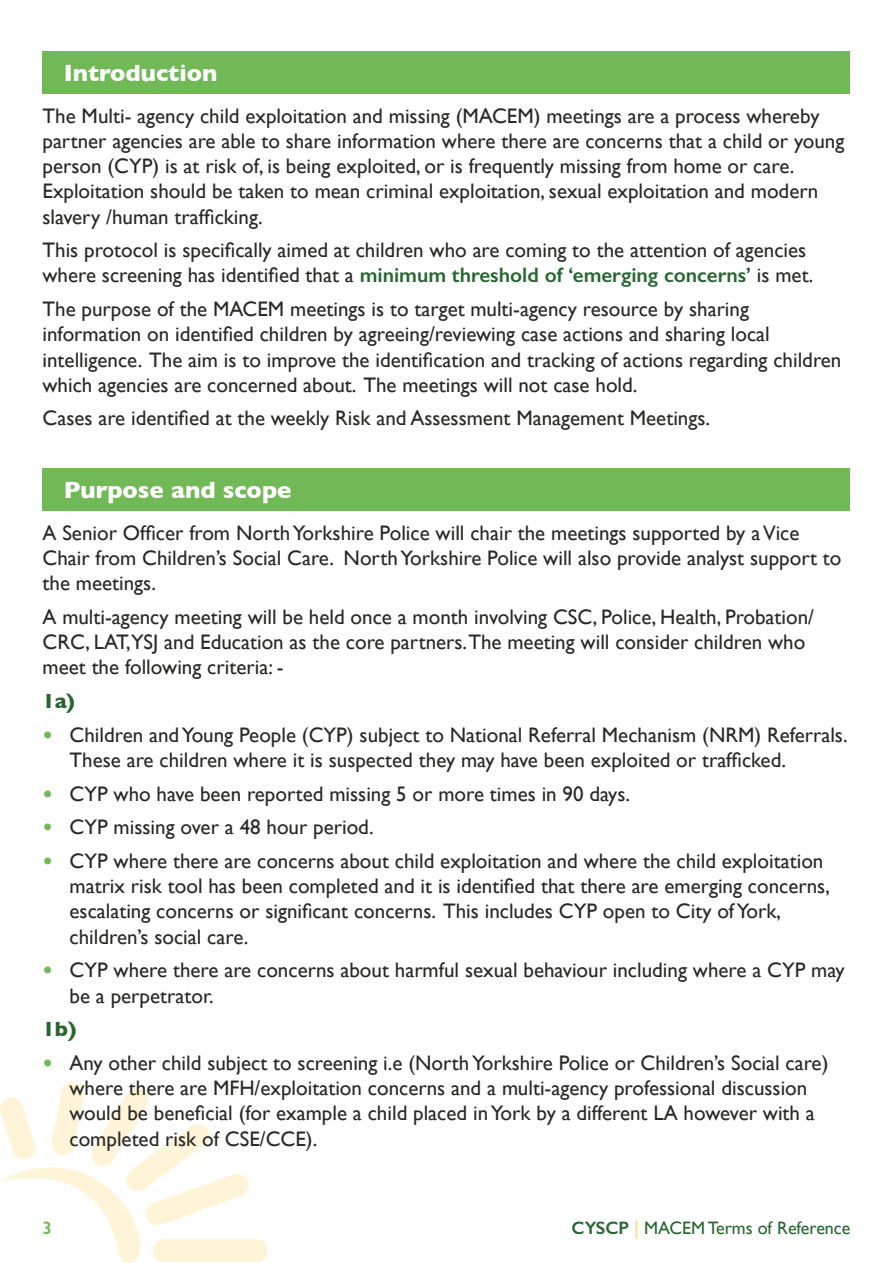
<style>
.page{position:relative;width:893px;height:1263px;background:#fff}
.page>*{position:absolute;margin:0;border:0;box-sizing:border-box;transform-origin:0 0}
.t1{font:700 24px "Gill Sans";color:#fff}
.Body{font:21px/25.2px "Gill Sans";color:#282827}
.Body-2{font:700 21px "Gill Sans";color:#266730}
.t2{font:18px "Gill Sans";color:#266730}
.t3{font:600 18px "Gill Sans";color:#71b857}
.s1{font-weight:600;color:#266730}
.s2{font-weight:700;color:#71b857}
.s3{font-weight:600}
.s4{font-weight:600;color:#ffdb7a}
</style>
<div class="page">
<svg style="left:0;top:1082px;width:268px;height:181px"></svg>
<div style="left:43px;top:51px;width:807px;height:43px;background:#71b857"></div>
<div style="left:43px;top:468px;width:807px;height:42px;background:#71b857"></div>
<h2 class="t1" style="left:64px;top:53px;width:155px">Introduction</h2>
<p class="Body" style="left:43px;top:103px;width:803px">The Multi- agency child exploitation and missing (MACEM) meetings are a process whereby partner agencies are able to share information where there are concerns that a child or young person (CYP) is at risk of, is being exploited, or is frequently missing from home or care.<br>Exploitation should be taken to mean criminal exploitation, sexual exploitation and modern slavery /human trafficking.</p>
<p class="Body" style="left:43px;top:237px;width:772px">This protocol is specifically aimed at children who are coming to the attention of agencies where screening has identified that a <span class="s1">minimum threshold of ‘emerging concerns’</span> is met.</p>
<p class="Body" style="left:43px;top:296px;width:800px">The purpose of the MACEM meetings is to target multi-agency resource by sharing information on identified children by agreeing/reviewing case actions and sharing local intelligence. The aim is to improve the identification and tracking of actions regarding children which agencies are concerned about. The meetings will not case hold.</p>
<p class="Body" style="left:43px;top:406px;width:669px">Cases are identified at the weekly Risk and Assessment Management Meetings.</p>
<h2 class="t1" style="left:64px;top:470px;width:229px">Purpose and scope</h2>
<p class="Body" style="left:43px;top:520px;width:800px">A Senior Officer from North Yorkshire Police will chair the meetings supported by a Vice<br>Chair from Children’s Social Care. North Yorkshire Police will also provide analyst support to the meetings.</p>
<p class="Body" style="left:43px;top:604px;width:773px">A multi-agency meeting will be held once a month involving CSC, Police, Health, Probation/<br>CRC, LAT,YSJ and Education as the core partners.The meeting will consider children who meet the following criteria: -</p>
<p class="Body-2" style="left:43px;top:684px;width:34px">1a)</p>
<p class="Body" style="left:70px;top:722px;width:780px;text-indent:-27px"><span class="s2">•</span> Children and Young People (CYP) subject to National Referral Mechanism (NRM) Referrals.<br>These are children where it is suspected they may have been exploited or trafficked.</p>
<p class="Body" style="left:43px;top:781px;width:589px"><span class="s2">•</span> CYP who have been reported missing 5 or more times in 90 days.</p>
<p class="Body" style="left:43px;top:814px;width:333px"><span class="s2">•</span> CYP missing over a 48 hour period.</p>
<p class="Body" style="left:70px;top:848px;width:762px;text-indent:-27px"><span class="s2">•</span> CYP where there are concerns about child exploitation and where the child exploitation matrix risk tool has been completed and it is identified that there are emerging concerns, escalating concerns or significant concerns. This includes CYP open to City of York, children’s social care.</p>
<p class="Body" style="left:70px;top:957px;width:777px;text-indent:-27px"><span class="s2">•</span> CYP where there are concerns about harmful sexual behaviour including where a CYP may be a perpetrator.</p>
<p class="Body-2" style="left:43px;top:1012px;width:35px">1b)</p>
<p class="Body" style="left:70px;top:1050px;width:760px;text-indent:-27px"><span class="s2">•</span> Any other child subject to screening i.e (North Yorkshire Police or Children’s Social care) where there are MFH/exploitation concerns and a multi-agency professional discussion would be beneficial (for example a child placed in York by a different LA however with a completed risk of CSE/CCE).</p>
<p class="t3" style="left:43px;top:1216px;width:11px">3</p>
<p class="t2" style="left:572px;top:1217px;width:280px"><span class="s3">CYSCP</span> <span class="s4">|</span> MACEM Terms of Reference</p>
</div>
